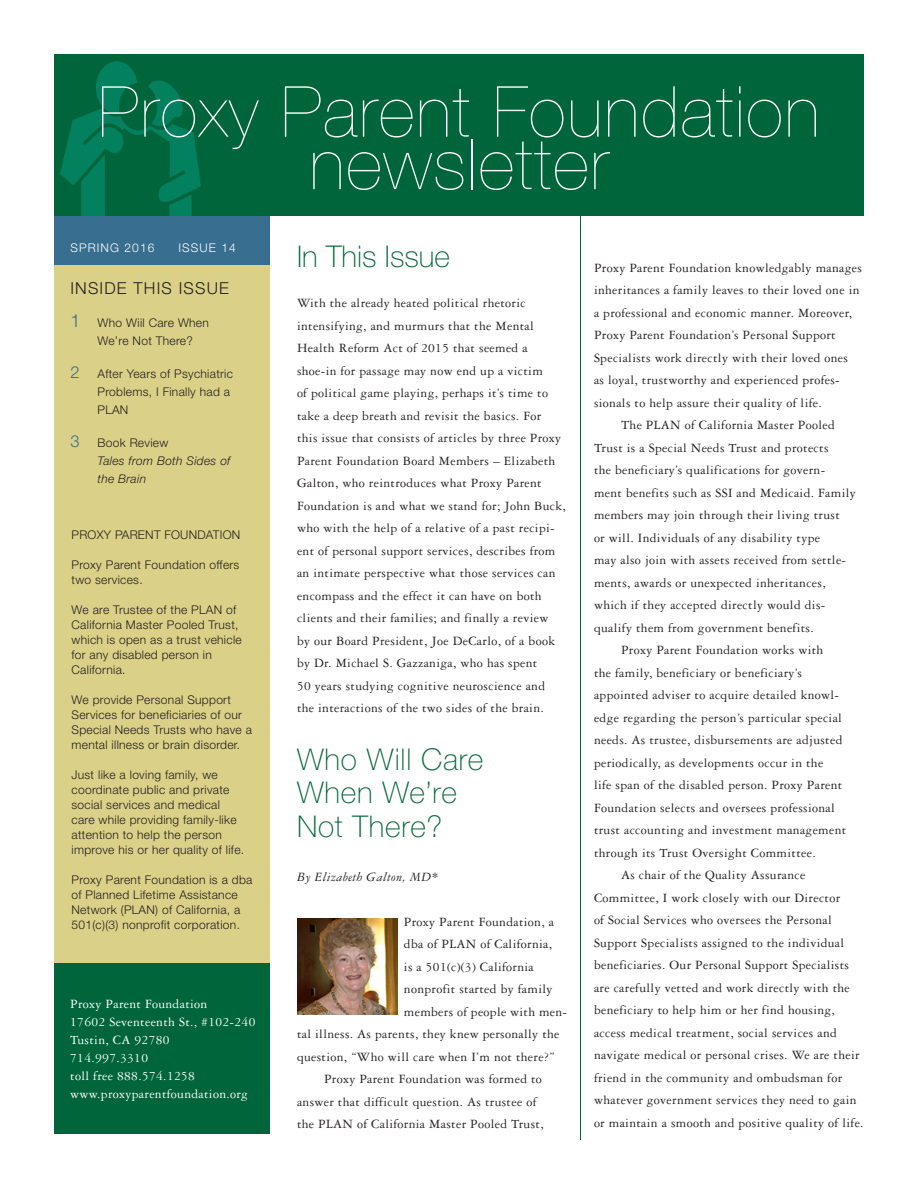
<style>
.page{position:relative;width:918px;height:1188px;background:#fff}
.page>*{position:absolute;margin:0;border:0;box-sizing:border-box;transform-origin:0 0}
.Address{font:200 70.5px "Helvetica Neue";letter-spacing:.025em;color:#fff}
.Address-2{font:100 30px/33.8px "Helvetica Neue";letter-spacing:.025em;color:#00653a}
.Address-3{font:100 30px "Helvetica Neue";color:#00653a}
.Address-4{font:300 16.5px "Helvetica Neue";letter-spacing:.07em;color:#231f20}
.Address-5{font:13.5px/22.5px "Garamond Three";letter-spacing:.025em;color:#231f20}
.Address-6{font:13.5px "Garamond Three";letter-spacing:.025em;color:#fff}
.Address-7{font:italic 13.5px "Garamond Three";letter-spacing:.025em;color:#231f20}
.Address-8{font:300 12px/15px "Helvetica Neue";letter-spacing:.025em;color:#231f20}
.Address-9{font:italic 300 12px "Helvetica Neue";letter-spacing:.025em;color:#231f20}
.Address-10{font:300 12px "Helvetica Neue";letter-spacing:.09em;color:#fff}
.s1{font-size:18px;color:#386e8f}
.s2{font-size:16.5px;color:#386e8f}
</style>
<div class="page">
<div style="left:54px;top:54px;width:810px;height:162px;background:#00653a"></div>
<svg style="left:60px;top:61px;width:141px;height:155px"></svg>
<div style="left:54px;top:962px;width:216px;height:172px;background:#00653a"></div>
<div style="left:54px;top:216px;width:216px;height:51px;background:#386e8f"></div>
<div style="left:54px;top:266px;width:216px;height:697px;background:#dbd087"></div>
<hr style="left:580px;top:216px;width:1px;height:924px;background:#00653a">
<img style="left:297px;top:918px;width:100px;height:96px">
<p class="Address" style="left:98px;top:71px;width:723px">Proxy Parent Foundation</p>
<p class="Address" style="left:309px;top:124px;width:301px">newsletter</p>
<p class="Address-10" style="left:70px;top:240px;width:85px">SPRING 2016</p>
<p class="Address-10" style="left:178px;top:240px;width:59px">ISSUE 14</p>
<p class="Address-4" style="left:70px;top:278px;width:160px">INSIDE THIS ISSUE</p>
<p class="Address-8" style="left:98px;top:313px;width:113px;line-height:18px;text-indent:-27px"><span class="s1">1</span> Who Wiil Care When<br>We’re Not There?</p>
<p class="Address-8" style="left:70px;top:365px;width:164px"><span class="s2">2</span> After Years of Psychiatric</p>
<p class="Address-8" style="left:98px;top:383px;width:134px">Problems, I Finally had a</p>
<p class="Address-8" style="left:98px;top:401px;width:32px">PLAN</p>
<p class="Address-8" style="left:70px;top:434px;width:99px"><span class="s2">3</span> Book Review</p>
<p class="Address-9" style="left:98px;top:453px;width:134px">Tales from Both Sides of</p>
<p class="Address-9" style="left:98px;top:471px;width:50px">the Brain</p>
<p class="Address-8" style="left:72px;top:527px;width:170px">PROXY PARENT FOUNDATION</p>
<p class="Address-8" style="left:72px;top:557px;width:169px">Proxy Parent Foundation offers</p>
<p class="Address-8" style="left:72px;top:572px;width:73px">two services.</p>
<p class="Address-8" style="left:72px;top:602px;width:166px">We are Trustee of the PLAN of</p>
<p class="Address-8" style="left:72px;top:617px;width:172px">California Master Pooled Trust, which is open as a trust vehicle</p>
<p class="Address-8" style="left:72px;top:647px;width:142px">for any disabled person in</p>
<p class="Address-8" style="left:72px;top:662px;width:56px">California.</p>
<p class="Address-8" style="left:72px;top:692px;width:182px">We provide Personal Support<br>Services for beneficiaries of our<br>Special Needs Trusts who have a mental illness or brain disorder.</p>
<p class="Address-8" style="left:72px;top:767px;width:174px">Just like a loving family, we coordinate public and private social services and medical care while providing family-like attention to help the person improve his or her quality of life.</p>
<p class="Address-8" style="left:72px;top:872px;width:182px">Proxy Parent Foundation is a dba of Planned Lifetime Assistance<br>Network (PLAN) of California, a<br>501(c)(3) nonprofit corporation.</p>
<p class="Address-6" style="left:70px;top:997px;width:139px">Proxy Parent Foundation</p>
<p class="Address-6" style="left:70px;top:1015px;width:187px">17602 Seventeenth St., #102-240</p>
<p class="Address-6" style="left:70px;top:1033px;width:101px">Tustin, CA 92780</p>
<p class="Address-6" style="left:70px;top:1051px;width:79px">714.997.3310</p>
<p class="Address-6" style="left:70px;top:1069px;width:126px">toll free 888.574.1258</p>
<p class="Address-6" style="left:70px;top:1087px;width:179px">www.proxyparentfoundation.org</p>
<p class="Address-3" style="left:297px;top:239px;width:155px">In This Issue</p>
<p class="Address-5" style="left:297px;top:292px;width:230px">With the already heated political rhetoric</p>
<p class="Address-5" style="left:297px;top:314px;width:271px">intensifying, and murmurs that the Mental Health Reform Act of 2015 that seemed a shoe-in for passage may now end up a victim<br>of political game playing, perhaps it’s time to take a deep breath and revisit the basics. For<br>this issue that consists of articles by three Proxy Parent Foundation Board Members – Elizabeth Galton, who reintroduces what Proxy Parent Foundation is and what we stand for; John Buck, who with the help of a relative of a past recipi&shy;ent of personal support services, describes from an intimate perspective what those services can encompass and the effect it can have on both clients and their families; and finally a review<br>by our Board President, Joe DeCarlo, of a book by Dr. Michael S. Gazzaniga, who has spent<br>50 years studying cognitive neuroscience and<br>the interactions of the two sides of the brain.</p>
<p class="Address-2" style="left:297px;top:742px;width:188px">Who Will Care<br>When We’re<br>Not There?</p>
<p class="Address-7" style="left:297px;top:869px;width:143px">By Elizabeth Galton, MD*</p>
<p class="Address-5" style="left:404px;top:910px;width:152px">Proxy Parent Foundation, a dba of PLAN of California, is a 501(c)(3) California</p>
<p class="Address-5" style="left:404px;top:978px;width:150px">nonprofit started by family</p>
<p class="Address-5" style="left:404px;top:1000px;width:165px">members of people with men-</p>
<p class="Address-5" style="left:297px;top:1023px;width:264px">tal illness. As parents, they knew personally the</p>
<p class="Address-5" style="left:297px;top:1045px;width:259px">question, “Who will care when I’m not there?”</p>
<p class="Address-5" style="left:297px;top:1068px;width:248px;text-indent:27px">Proxy Parent Foundation was formed to answer that difficult question. As trustee of the PLAN of California Master Pooled Trust,</p>
<p class="Address-5" style="left:594px;top:256px;width:269px">Proxy Parent Foundation knowledgably manages inheritances a family leaves to their loved one in a professional and economic manner. Moreover, Proxy Parent Foundation’s Personal Support Specialists work directly with their loved ones<br>as loyal, trustworthy and experienced profes&shy;sionals to help assure their quality of life.</p>
<p class="Address-5" style="left:594px;top:414px;width:263px;text-indent:27px">The PLAN of California Master Pooled Trust is a Special Needs Trust and protects<br>the beneficiary’s qualifications for govern&shy;ment benefits such as SSI and Medicaid. Family members may join through their living trust<br>or will. Individuals of any disability type<br>may also join with assets received from settle&shy;ments, awards or unexpected inheritances, which if they accepted directly would dis&shy;qualify them from government benefits.</p>
<p class="Address-5" style="left:594px;top:639px;width:231px;text-indent:27px">Proxy Parent Foundation works with the family, beneficiary or beneficiary’s</p>
<p class="Address-5" style="left:594px;top:684px;width:254px">appointed adviser to acquire detailed knowl&shy;edge regarding the person’s particular special needs. As trustee, disbursements are adjusted periodically, as developments occur in the<br>life span of the disabled person. Proxy Parent Foundation selects and oversees professional trust accounting and investment management through its Trust Oversight Committee.</p>
<p class="Address-5" style="left:594px;top:864px;width:271px;text-indent:27px">As chair of the Quality Assurance Committee, I work closely with our Director<br>of Social Services who oversees the Personal Support Specialists assigned to the individual beneficiaries. Our Personal Support Specialists are carefully vetted and work directly with the beneficiary to help him or her find housing, access medical treatment, social services and navigate medical or personal crises. We are their friend in the community and ombudsman for whatever government services they need to gain or maintain a smooth and positive quality of life.</p>
</div>
